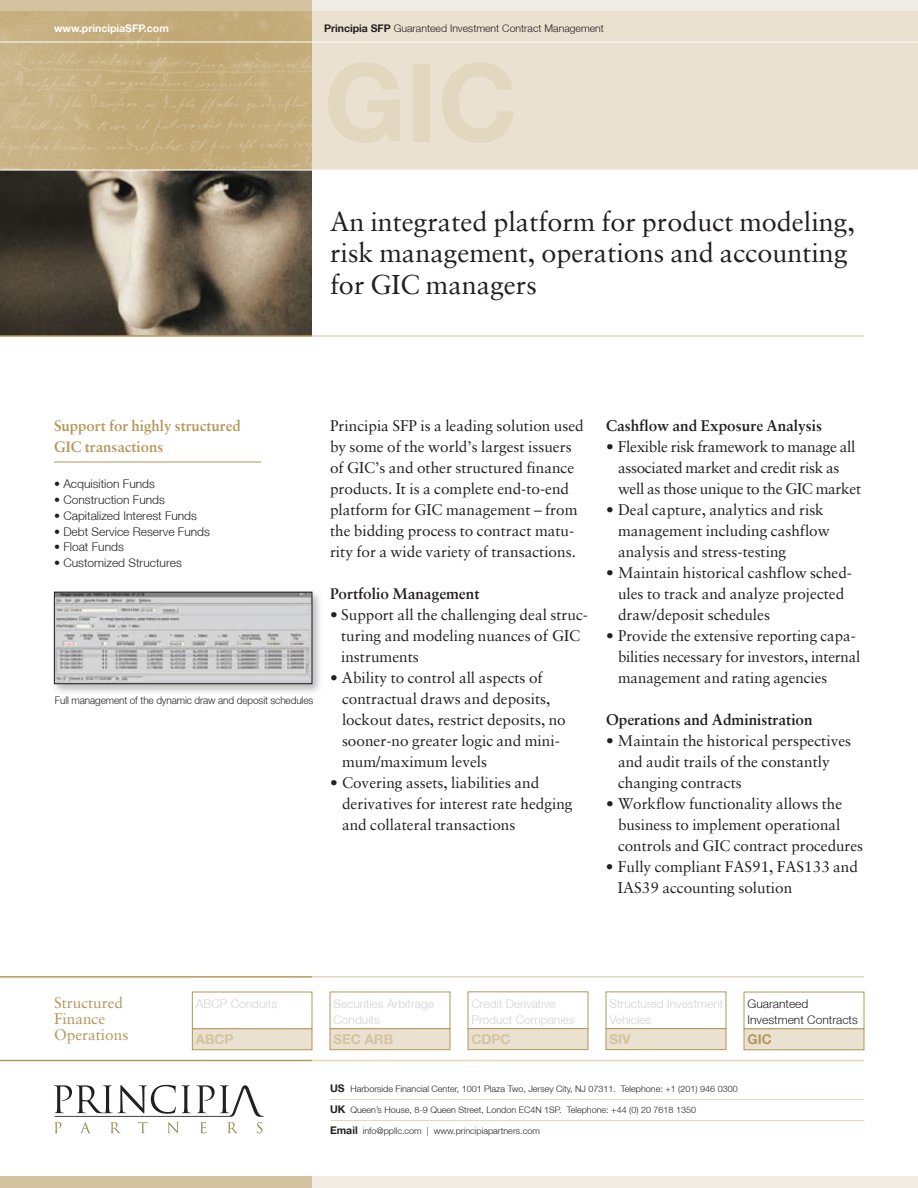
<style>
.page{position:relative;width:918px;height:1188px;background:#fff}
.page>*{position:absolute;margin:0;border:0;box-sizing:border-box;transform-origin:0 0}
.t1{font:27px/31.5px "Sabon LT";color:#231f20}
.t2{font:15.3px/21px "Sabon LT";color:#231f20}
.t3{font:15.3px/21px "Sabon LT";letter-spacing:-.02em;color:#231f20}
.t4{font:700 15.3px "Sabon LT";color:#231f20}
.t5{font:15.3px/15.8px "Sabon LT";color:#b4975a}
.t6{font:700 15px/21px "Sabon LT";color:#b4975a}
.t7{font:700 13.5px "Helvetica Neue LT";color:#d4c3a0}
.t8{font:700 13.5px "Helvetica Neue LT";color:#b4975a}
.t9{font:300 12px/15.8px "Helvetica Neue LT";color:#231f20}
.t10{font:300 12px/15.8px "Helvetica Neue LT";color:#d1d3d4}
.t11{font:300 10.5px "Helvetica Neue LT";letter-spacing:-.01em;color:#231f20}
.t12{font:300 10.5px "Helvetica Neue LT";letter-spacing:-.01em;color:#231f20;scale:.95 1}
.t13{font:700 10.5px "Helvetica Neue LT";color:#fff}
.t14{font:300 9px "Helvetica Neue LT";color:#231f20}
.s1{font-weight:700}
.s2{font-weight:700;font-size:10.5px}
</style>
<div class="page">
<div style="left:312px;top:0;width:606px;height:170px;background:#eae1d1"></div>
<svg style="left:54px;top:1085px;width:210px;height:48px"></svg>
<img style="left:0;top:10px;width:312px;height:325px">
<hr style="left:312px;top:1060px;width:552px;height:1px;background:#e3d7c0">
<hr style="left:0;top:1060px;width:312px;height:1px;background:#b4975a">
<hr style="left:0;top:42px;width:918px;height:1px;background:#fff">
<div style="left:0;top:0;width:312px;height:10px;background:#d4c3a0"></div>
<div style="left:312px;top:0;width:606px;height:10px;background:#f2ede4"></div>
<hr style="left:330px;top:1099px;width:534px;height:1px;background:#e3d7c0">
<div style="left:0;top:1176px;width:312px;height:12px;background:#d4c3a0"></div>
<div style="left:312px;top:1176px;width:606px;height:12px;background:#f2ede4"></div>
<hr style="left:330px;top:1120px;width:534px;height:1px;background:#e3d7c0">
<div style="left:192px;top:1029px;width:120px;height:21px;background:#eae1d1"></div>
<div style="left:192px;top:1028px;width:120px;height:22px;border:1px solid #b4975a"></div>
<div style="left:330px;top:1029px;width:120px;height:21px;background:#eae1d1"></div>
<div style="left:330px;top:1028px;width:120px;height:22px;border:1px solid #b4975a"></div>
<div style="left:468px;top:991px;width:120px;height:38px;border:1px solid #b4975a"></div>
<div style="left:468px;top:1029px;width:120px;height:21px;background:#eae1d1"></div>
<div style="left:468px;top:1028px;width:120px;height:22px;border:1px solid #b4975a"></div>
<div style="left:606px;top:1029px;width:120px;height:21px;background:#eae1d1"></div>
<div style="left:606px;top:1028px;width:120px;height:22px;border:1px solid #b4975a"></div>
<div style="left:744px;top:1029px;width:120px;height:21px;background:#eae1d1"></div>
<div style="left:744px;top:1028px;width:120px;height:22px;border:1px solid #b4975a"></div>
<hr style="left:312px;top:976px;width:552px;height:2px;background:#e3d7c0">
<hr style="left:0;top:976px;width:312px;height:2px;background:#b4975a">
<hr style="left:0;top:170px;width:918px;height:1px;background:#fff">
<hr style="left:312px;top:335px;width:552px;height:2px;background:#e3d7c0">
<hr style="left:0;top:335px;width:312px;height:2px;background:#b4975a">
<div style="left:50px;top:588px;width:275px;height:108px;background:#231f20;opacity:.3"></div>
<img style="left:56px;top:594px;width:254px;height:88px">
<div style="left:54px;top:592px;width:258px;height:92px;border:1px solid #231f20"></div>
<hr style="left:54px;top:462px;width:207px;height:1px;background:#b4975a">
<p class="t13" style="left:54px;top:21px;width:116px">www.principiaSFP.com</p>
<p class="t11" style="left:324px;top:21px;width:282px"><span class="s1">Principia SFP</span> Guaranteed Investment Contract Management</p>
<h1 class="t1" style="left:330px;top:205px;width:526px">An integrated platform for product modeling, risk management, operations and accounting for GIC managers</h1>
<p class="t6" style="left:54px;top:414px;width:188px">Support for highly structured<br>GIC transactions</p>
<p class="t9" style="left:54px;top:476px;width:102px">• Acquisition Funds</p>
<p class="t9" style="left:54px;top:492px;width:112px">• Construction Funds</p>
<p class="t9" style="left:54px;top:507px;width:144px">• Capitalized Interest Funds</p>
<p class="t9" style="left:54px;top:523px;width:157px">• Debt Service Reserve Funds</p>
<p class="t9" style="left:54px;top:539px;width:71px">• Float Funds</p>
<p class="t9" style="left:54px;top:555px;width:129px">• Customized Structures</p>
<p class="t12" style="left:55px;top:693px;width:273px">Full management of the dynamic draw and deposit schedules</p>
<p class="t2" style="left:330px;top:415px;width:255px">Principia SFP is a leading solution used by some of the world’s largest issuers of GIC’s and other structured finance products. It is a complete end-to-end platform for GIC management – from the bidding process to contract matu&shy;rity for a wide variety of transactions.</p>
<p class="t4" style="left:330px;top:584px;width:151px">Portfolio Management</p>
<p class="t2" style="left:341px;top:604px;width:248px;text-indent:-11px">• Support all the challenging deal struc&shy;turing and modeling nuances of GIC instruments</p>
<p class="t2" style="left:342px;top:667px;width:225px;text-indent:-12px">• Ability to control all aspects of contractual draws and deposits, lockout dates, restrict deposits, no sooner-no greater logic and mini&shy;mum/maximum levels</p>
<p class="t2" style="left:342px;top:772px;width:232px;text-indent:-12px">• Covering assets, liabilities and derivatives for interest rate hedging and collateral transactions</p>
<p class="t4" style="left:606px;top:416px;width:218px">Cashflow and Exposure Analysis</p>
<p class="t3" style="left:618px;top:436px;width:245px;text-indent:-12px">• Flexible risk framework to manage all associated market and credit risk as well as those unique to the GIC market</p>
<p class="t2" style="left:618px;top:499px;width:213px;text-indent:-12px">• Deal capture, analytics and risk management including cashflow analysis and stress-testing</p>
<p class="t2" style="left:618px;top:562px;width:236px;text-indent:-12px">• Maintain historical cashflow sched&shy;ules to track and analyze projected draw/deposit schedules</p>
<p class="t2" style="left:618px;top:625px;width:244px;text-indent:-12px">• Provide the extensive reporting capa&shy;bilities necessary for investors, internal management and rating agencies</p>
<p class="t4" style="left:606px;top:710px;width:208px">Operations and Administration</p>
<p class="t2" style="left:618px;top:730px;width:235px;text-indent:-12px">• Maintain the historical perspectives and audit trails of the constantly changing contracts</p>
<p class="t2" style="left:618px;top:793px;width:247px;text-indent:-12px">• Workflow functionality allows the business to implement operational controls and GIC contract procedures</p>
<p class="t2" style="left:618px;top:856px;width:242px;text-indent:-12px">• Fully compliant FAS91, FAS133 and<br>IAS39 accounting solution</p>
<p class="t5" style="left:54px;top:995px;width:76px">Structured<br>Finance<br>Operations</p>
<p class="t10" style="left:196px;top:996px;width:83px">ABCP Conduits</p>
<p class="t7" style="left:196px;top:1031px;width:39px">ABCP</p>
<p class="t10" style="left:333px;top:996px;width:102px">Securities Arbitrage<br>Conduits</p>
<p class="t7" style="left:333px;top:1031px;width:61px">SEC ARB</p>
<p class="t10" style="left:471px;top:996px;width:105px">Credit Derivative<br>Product Companies</p>
<p class="t7" style="left:471px;top:1031px;width:41px">CDPC</p>
<p class="t10" style="left:609px;top:996px;width:116px">Structured Investment<br>Vehicles</p>
<p class="t7" style="left:609px;top:1031px;width:23px">SIV</p>
<p class="t9" style="left:747px;top:996px;width:112px">Guaranteed<br>Investment Contracts</p>
<p class="t8" style="left:747px;top:1031px;width:26px">GIC</p>
<p class="t14" style="left:330px;top:1083px;width:409px"><span class="s2">US</span> Harborside Financial Center, 1001 Plaza Two, Jersey City, NJ 07311. Telephone: +1 (201) 946 0300</p>
<p class="t14" style="left:330px;top:1104px;width:368px"><span class="s2">UK</span> Queen’s House, 8-9 Queen Street, London EC4N 1SP. Telephone: +44 (0) 20 7618 1350</p>
<p class="t14" style="left:330px;top:1125px;width:211px"><span class="s2">Email</span> info@ppllc.com | www.principiapartners.com</p>
</div>
